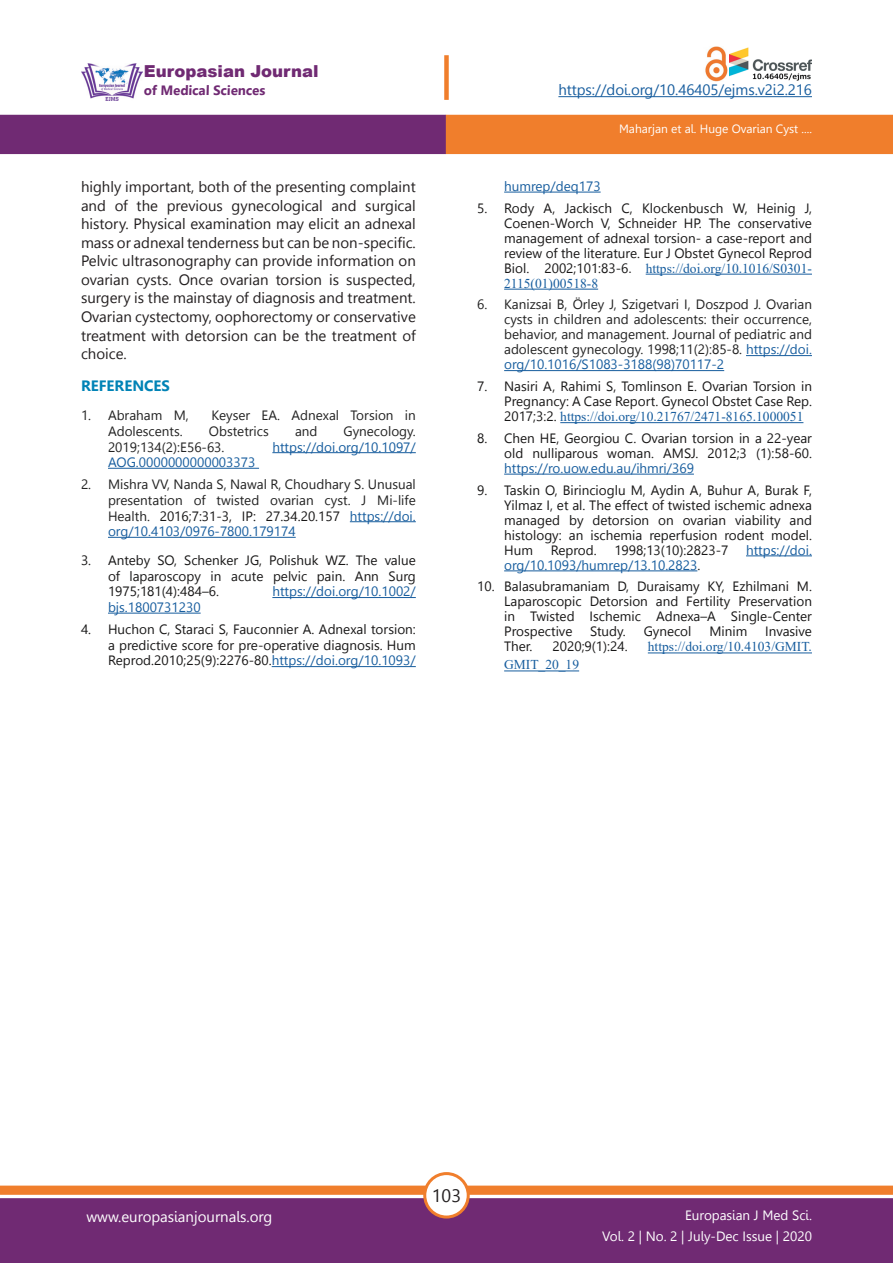
<style>
.page{position:relative;width:893px;height:1263px;background:#fff}
.page>*{position:absolute;margin:0;border:0;box-sizing:border-box;transform-origin:0 0}
.t1{font:18px "Leelawadee";color:#231f20}
.t2{font:900 16.5px "Arial";color:#702a73}
.Body_text{font:15px/18.6px "Leelawadee UI";color:#231f20;text-align:justify}
.t3{font:15px "Leelawadee";letter-spacing:-.005em;color:#175d9e}
.t4{font:15px "Leelawadee";color:#fff}
.Body_Headings{font:700 15px "Leelawadee UI";color:#0083b6}
.t5{font:13.5px/15px "Leelawadee UI";color:#181717;text-align:justify}
.t6{font:13.5px/15px "Leelawadee UI";color:#222;text-align:justify}
.t7{font:13.5px "Leelawadee UI";color:#175d9e}
.t8{font:13.5px/21px "Leelawadee";color:#fff;text-align:right}
.t9{font:13.5px "Times New Roman";color:#175d9e}
.t10{font:700 13.5px "Leelawadee UI";color:#702a73}
.t11{font:12px "Leelawadee";color:#fff}
.s1{color:#181717}
.s2{color:#175d9e}
.s3{font-family:"Times New Roman"}
.s4{font-family:"Times New Roman";color:#175d9e}
</style>
<div class="page">
<div style="left:0;top:1198px;width:893px;height:65px;background:#702a73;border:2px solid #702a73"></div>
<div style="left:0;top:1185px;width:893px;height:10px;background:#f07e2c;border:1px solid #f07e2c"></div>
<div style="left:425px;top:1173px;width:43px;height:44px;background:#fff;border-radius:50%"></div>
<div style="left:423px;top:1172px;width:47px;height:46px;border:3px solid #f07e2c;border-radius:50%"></div>
<div style="left:0;top:115px;width:446px;height:39px;background:#702a73"></div>
<div style="left:446px;top:115px;width:447px;height:39px;background:#f07e2c"></div>
<div style="left:444px;top:55px;width:5px;height:45px;background:#f07e2c"></div>
<img style="left:81px;top:63px;width:61px;height:37px">
<hr style="left:558px;top:96px;width:254px;height:1px;background:#175d9e">
<img style="left:705px;top:46px;width:107px;height:35px">
<hr style="left:272px;top:452px;width:144px;height:1px;background:#175d9e">
<hr style="left:108px;top:468px;width:151px;height:1px;background:#175d9e">
<hr style="left:350px;top:521px;width:66px;height:1px;background:#175d9e">
<hr style="left:108px;top:537px;width:188px;height:1px;background:#175d9e">
<hr style="left:272px;top:597px;width:144px;height:1px;background:#175d9e">
<hr style="left:108px;top:613px;width:93px;height:1px;background:#175d9e">
<hr style="left:272px;top:666px;width:144px;height:1px;background:#175d9e">
<hr style="left:504px;top:192px;width:97px;height:1px;background:#175d9e">
<hr style="left:646px;top:274px;width:166px;height:1px;background:#175d9e">
<hr style="left:504px;top:289px;width:94px;height:1px;background:#175d9e">
<hr style="left:746px;top:355px;width:66px;height:1px;background:#175d9e">
<hr style="left:504px;top:370px;width:220px;height:1px;background:#175d9e">
<hr style="left:560px;top:422px;width:243px;height:1px;background:#175d9e">
<hr style="left:504px;top:474px;width:190px;height:1px;background:#175d9e">
<hr style="left:746px;top:555px;width:66px;height:1px;background:#175d9e">
<hr style="left:504px;top:570px;width:193px;height:1px;background:#175d9e">
<hr style="left:648px;top:653px;width:164px;height:1px;background:#175d9e">
<hr style="left:504px;top:671px;width:75px;height:1px;background:#175d9e">
<p class="t2" style="left:144px;top:59px;width:176px">Europasian Journal</p>
<p class="t10" style="left:144px;top:80px;width:123px">of Medical Sciences</p>
<p class="t3" style="left:558px;top:81px;width:255px">https://doi.org/10.46405/ejms.v2i2.216</p>
<p class="Body_text" style="left:81px;top:177px;width:336px">highly important, both of the presenting complaint and of the previous gynecological and surgical history. Physical examination may elicit an adnexal mass or adnexal tenderness but can be non-specific.<br>Pelvic ultrasonography can provide information on ovarian cysts. Once ovarian torsion is suspected, surgery is the mainstay of diagnosis and treatment.<br>Ovarian cystectomy, oophorectomy or conservative treatment with detorsion can be the treatment of choice.</p>
<p class="Body_Headings" style="left:81px;top:375px;width:90px">REFERENCES</p>
<p class="t6" style="left:81px;top:407px;width:109px">1. Abraham M,</p>
<p class="t6" style="left:212px;top:407px;width:206px">Keyser EA. Adnexal Torsion in</p>
<p class="t6" style="left:108px;top:423px;width:76px">Adolescents.</p>
<p class="t6" style="left:209px;top:423px;width:61px">Obstetrics</p>
<p class="t6" style="left:295px;top:423px;width:24px">and</p>
<p class="t6" style="left:344px;top:423px;width:74px">Gynecology.</p>
<p class="t6" style="left:108px;top:438px;width:118px">2019;134(2):E56-63.</p>
<p class="t7" style="left:272px;top:437px;width:145px">https://doi.org/10.1097/</p>
<p class="t7" style="left:108px;top:453px;width:149px">AOG.0000000000003373</p>
<p class="t6" style="left:108px;top:476px;width:309px;line-height:15.6px;text-indent:-27px">2. Mishra VV, Nanda S, Nawal R, Choudhary S. Unusual presentation of twisted ovarian cyst. J Mi-life Health. <span class="s1">2016;7:31-3, IP: 27.34.20.157</span> <span class="s2">https://doi. org/10.4103/0976-7800.179174</span></p>
<p class="t5" style="left:108px;top:552px;width:309px;line-height:15.6px;text-indent:-27px">3. Anteby SO, Schenker JG, Polishuk WZ. The value of laparoscopy in acute pelvic pain. Ann Surg 1975;181(4):484–6.</p>
<p class="t7" style="left:272px;top:582px;width:145px">https://doi.org/10.1002/</p>
<p class="t7" style="left:108px;top:598px;width:94px">bjs.1800731230</p>
<p class="t5" style="left:108px;top:621px;width:309px;line-height:15.6px;text-indent:-27px">4. Huchon C, Staraci S, Fauconnier A. Adnexal torsion: a predictive score for pre-operative diagnosis. Hum Reprod.2010;25(9):2276-80.<span class="s2">https://doi.org/10.1093/</span></p>
<p class="t11" style="left:619px;top:122px;width:194px">Maharjan et al. Huge Ovarian Cyst ....</p>
<p class="t7" style="left:504px;top:177px;width:98px">humrep/deq173</p>
<p class="t5" style="left:504px;top:200px;width:309px;text-indent:-27px">5. Rody A, Jackisch C, Klockenbusch W, Heinig J, Coenen-Worch V, Schneider HP. The conservative management of adnexal torsion- a case-report and review of the literature. Eur J Obstet Gynecol Reprod Biol. 2002;101:83-6<span class="s3">.</span> <span class="s4">https://doi.org/10.1016/S0301- 2115(01)00518-8</span></p>
<p class="t6" style="left:504px;top:296px;width:309px;text-indent:-27px">6. Kanizsai B, Örley J, Szigetvari I, Doszpod J. Ovarian cysts in children and adolescents: their occurrence, behavior, and management. Journal of pediatric and adolescent gynecology. 1998;11(2):85-8. <span class="s2">https://doi. org/10.1016/S1083-3188(98)70117-2</span></p>
<p class="t5" style="left:504px;top:378px;width:309px;text-indent:-27px">7. Nasiri A, Rahimi S, Tomlinson E. Ovarian Torsion in Pregnancy: A Case Report. Gynecol Obstet Case Rep.<br>2017;3:2. <span class="s4">https://doi.org/10.21767/2471-8165.1000051</span></p>
<p class="t5" style="left:504px;top:430px;width:309px;text-indent:-27px">8. Chen HE, Georgiou C. Ovarian torsion in a 22-year old nulliparous woman. AMSJ. 2012;3 (1):58-60. <span class="s2">https://ro.uow.edu.au/ihmri/369</span></p>
<p class="t5" style="left:504px;top:482px;width:309px;text-indent:-27px">9. Taskin O, Birincioglu M, Aydin A, Buhur A, Burak F, Yilmaz I, et al. The effect of twisted ischemic adnexa managed by detorsion on ovarian viability and histology: an ischemia reperfusion rodent model.<br>Hum</p>
<p class="t5" style="left:551px;top:542px;width:48px">Reprod.</p>
<p class="t5" style="left:614px;top:542px;width:116px">1998;13(10):2823-7</p>
<p class="t7" style="left:746px;top:540px;width:67px">https://doi.</p>
<p class="t7" style="left:504px;top:555px;width:198px">org/10.1093/humrep/13.10.2823<span class="s1">.</span></p>
<p class="t5" style="left:504px;top:578px;width:309px;text-indent:-27px">10. Balasubramaniam D, Duraisamy KY, Ezhilmani M.<br>Laparoscopic Detorsion and Fertility Preservation in Twisted Ischemic Adnexa–A Single-Center Prospective</p>
<p class="t5" style="left:590px;top:623px;width:37px">Study.</p>
<p class="t5" style="left:644px;top:623px;width:49px">Gynecol</p>
<p class="t5" style="left:709px;top:623px;width:39px">Minim</p>
<p class="t5" style="left:765px;top:623px;width:48px">Invasive</p>
<p class="t5" style="left:504px;top:638px;width:30px">Ther.</p>
<p class="t5" style="left:553px;top:638px;width:77px">2020;9(1):24.</p>
<p class="t9" style="left:648px;top:637px;width:166px">https://doi.org/10.4103/GMIT.</p>
<p class="t9" style="left:504px;top:655px;width:76px">GMIT_20_19</p>
<h1 class="t1" style="left:432px;top:1185px;width:31px">103</h1>
<p class="t4" style="left:86px;top:1208px;width:187px">www.europasianjournals.org</p>
<p class="t8" style="left:602px;top:1205px;width:211px">Europasian J Med Sci.<br>Vol. 2 | No. 2 | July-Dec Issue | 2020</p>
</div>
